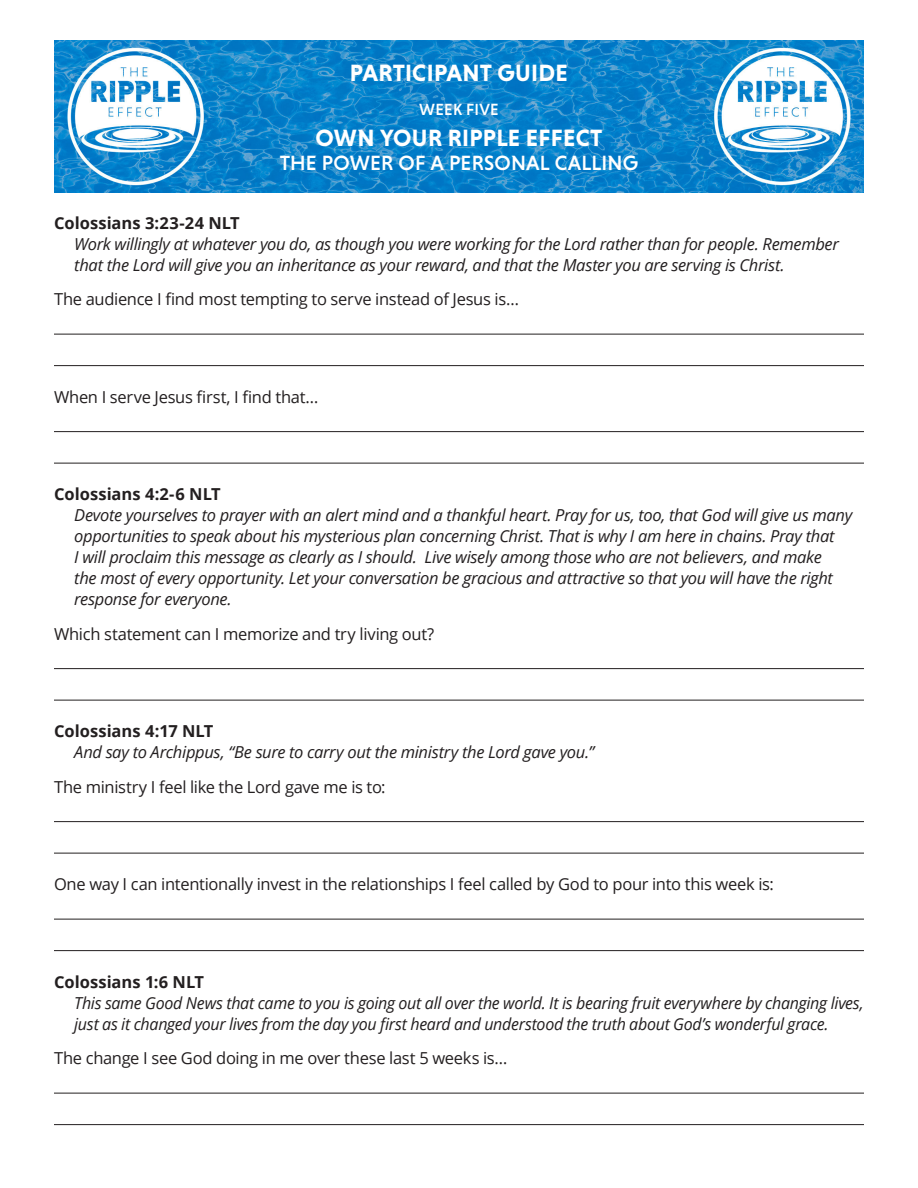
<style>
.page{position:relative;width:918px;height:1188px;background:#fff}
.page>*{position:absolute;margin:0;border:0;box-sizing:border-box;transform-origin:0 0}
.t1{font:700 24px "Niveau Grotesk";letter-spacing:.01em;color:#fff}
.t2{font:500 21px "Niveau Grotesk";letter-spacing:.01em;color:#fff}
.t3{font:italic 16.5px/21px "Open Sans";letter-spacing:-.02em;color:#231f20}
.t4{font:16.5px "Open Sans";letter-spacing:-.02em;color:#231f20}
.t5{font:700 16.5px "Open Sans";color:#231f20}
.t6{font:500 16.5px "Niveau Grotesk";letter-spacing:.01em;color:#fff}
</style>
<div class="page">
<img style="left:54px;top:40px;width:810px;height:152px">
<hr style="left:54px;top:334px;width:810px;height:1px;background:#231f20">
<hr style="left:54px;top:365px;width:810px;height:1px;background:#231f20">
<hr style="left:54px;top:431px;width:810px;height:1px;background:#231f20">
<hr style="left:54px;top:463px;width:810px;height:1px;background:#231f20">
<hr style="left:54px;top:668px;width:810px;height:1px;background:#231f20">
<hr style="left:54px;top:700px;width:810px;height:1px;background:#231f20">
<hr style="left:54px;top:821px;width:810px;height:1px;background:#231f20">
<hr style="left:54px;top:853px;width:810px;height:1px;background:#231f20">
<hr style="left:54px;top:919px;width:810px;height:1px;background:#231f20">
<hr style="left:54px;top:950px;width:810px;height:1px;background:#231f20">
<hr style="left:54px;top:1093px;width:810px;height:1px;background:#231f20">
<hr style="left:54px;top:1124px;width:810px;height:1px;background:#231f20">
<h1 class="t1" style="left:350px;top:59px;width:220px">PARTICIPANT GUIDE</h1>
<p class="t6" style="left:419px;top:100px;width:81px">WEEK FIVE</p>
<h1 class="t1" style="left:316px;top:124px;width:288px">OWN YOUR RIPPLE EFFECT</h1>
<p class="t2" style="left:280px;top:151px;width:360px">THE POWER OF A PERSONAL CALLING</p>
<p class="t5" style="left:54px;top:211px;width:187px">Colossians 3:23-24 NLT</p>
<p class="t3" style="left:74px;top:233px;width:766px">Work willingly at whatever you do, as though you were working for the Lord rather than for people. Remember that the Lord will give you an inheritance as your reward, and that the Master you are serving is Christ.</p>
<p class="t4" style="left:54px;top:287px;width:467px">The audience I find most tempting to serve instead of Jesus is…</p>
<p class="t4" style="left:54px;top:385px;width:266px">When I serve Jesus first, I find that…</p>
<p class="t5" style="left:54px;top:482px;width:168px">Colossians 4:2-6 NLT</p>
<p class="t3" style="left:74px;top:504px;width:780px">Devote yourselves to prayer with an alert mind and a thankful heart. Pray for us, too, that God will give us many opportunities to speak about his mysterious plan concerning Christ. That is why I am here in chains. Pray that<br>I will proclaim this message as clearly as I should. Live wisely among those who are not believers, and make<br>the most of every opportunity. Let your conversation be gracious and attractive so that you will have the right response for everyone.</p>
<p class="t4" style="left:54px;top:622px;width:382px">Which statement can I memorize and try living out?</p>
<p class="t5" style="left:54px;top:719px;width:161px">Colossians 4:17 NLT</p>
<p class="t3" style="left:74px;top:741px;width:521px">And say to Archippus, “Be sure to carry out the ministry the Lord gave you.”</p>
<p class="t4" style="left:54px;top:775px;width:333px">The ministry I feel like the Lord gave me is to:</p>
<p class="t4" style="left:54px;top:872px;width:722px">One way I can intentionally invest in the relationships I feel called by God to pour into this week is:</p>
<p class="t5" style="left:54px;top:970px;width:151px">Colossians 1:6 NLT</p>
<p class="t3" style="left:74px;top:992px;width:791px">This same Good News that came to you is going out all over the world. It is bearing fruit everywhere by changing lives, just as it changed your lives from the day you first heard and understood the truth about God’s wonderful grace.</p>
<p class="t4" style="left:54px;top:1046px;width:455px">The change I see God doing in me over these last 5 weeks is…</p>
</div>
